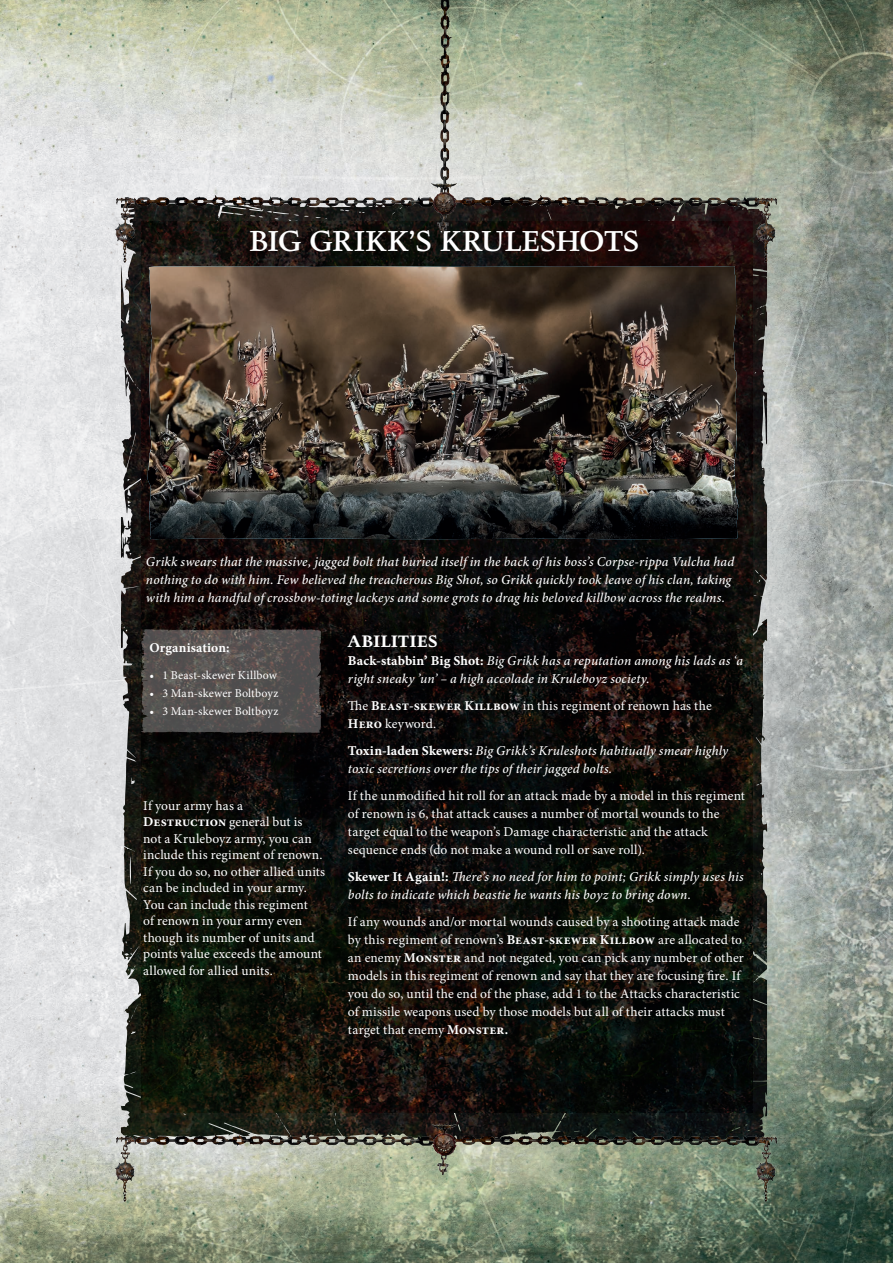
<style>
.page{position:relative;width:893px;height:1263px;background:#fff}
.page>*{position:absolute;margin:0;border:0;box-sizing:border-box;transform-origin:0 0}
.t1{font:500 30px "Figural Std";color:#fff}
.t2{font:700 17.25px "Figural Std";letter-spacing:.015em;color:#fff}
.t3{font:13.5px/16.5px "Minion Pro";letter-spacing:.01em;color:#fff}
.t4{font:italic 500 13.5px/18px "Minion Pro";letter-spacing:.01em;color:#fff}
.t5{font:700 13.5px "Minion Pro";color:#fff}
.t6{font:12px "Minion Pro";letter-spacing:.015em;color:#fff}
.s1{font-weight:700}
.s2{font-family:"Minion Pro Bold Capt";font-weight:400;font-style:normal}
</style>
<div class="page">
<img style="left:0;top:0;width:893px;height:1263px">
<img style="left:142px;top:221px;width:610px;height:891px">
<img style="left:147px;top:266px;width:592px;height:273px">
<img style="left:117px;top:187px;width:653px;height:34px">
<img style="left:117px;top:1126px;width:653px;height:34px">
<img style="left:426px;top:0;width:34px;height:202px">
<img style="left:429px;top:179px;width:31px;height:54px">
<img style="left:429px;top:1120px;width:31px;height:55px">
<img style="left:751px;top:195px;width:30px;height:68px">
<img style="left:751px;top:1133px;width:30px;height:69px">
<img style="left:110px;top:195px;width:30px;height:68px">
<img style="left:110px;top:1133px;width:30px;height:69px">
<svg style="left:141px;top:629px;width:180px;height:104px;background:#54504e"></svg>
<h1 class="t1" style="left:249px;top:223px;width:391px">BIG GRIKK’S KRULESHOTS</h1>
<p class="t4" style="left:146px;top:553px;width:590px">Grikk swears that the massive, jagged bolt that buried itself in the back of his boss’s Corpse-rippa Vulcha had nothing to do with him. Few believed the treacherous Big Shot, so Grikk quickly took leave of his clan, taking with him a handful of crossbow-toting lackeys and some grots to drag his beloved killbow across the realms.</p>
<p class="t5" style="left:150px;top:638px;width:81px">Organisation:</p>
<p class="t6" style="left:150px;top:667px;width:129px">• 1 Beast-skewer Killbow</p>
<p class="t6" style="left:150px;top:685px;width:130px">• 3 Man-skewer Boltboyz</p>
<p class="t6" style="left:150px;top:703px;width:130px">• 3 Man-skewer Boltboyz</p>
<p class="t3" style="left:143px;top:797px;width:184px">If your army has a<br><span class="s1">Destruction</span> general but is<br>not a Kruleboyz army, you can include this regiment of renown.<br>If you do so, no other allied units can be included in your army.<br>You can include this regiment<br>of renown in your army even though its number of units and points value exceeds the amount allowed for allied units.</p>
<p class="t2" style="left:348px;top:631px;width:91px">ABILITIES</p>
<p class="t4" style="left:348px;top:652px;width:397px"><span class="s2">Back-stabbin’ Big Shot:</span> Big Grikk has a reputation among his lads as ‘a right sneaky ’un’ – a high accolade in Kruleboyz society.</p>
<p class="t3" style="left:348px;top:697px;width:365px;line-height:18px">The <span class="s1">Beast-skewer Killbow</span> in this regiment of renown has the<br><span class="s1">Hero</span> keyword.</p>
<p class="t4" style="left:348px;top:742px;width:382px"><span class="s2">Toxin-laden Skewers:</span> Big Grikk’s Kruleshots habitually smear highly toxic secretions over the tips of their jagged bolts.</p>
<p class="t3" style="left:348px;top:787px;width:399px;line-height:18px">If the unmodified hit roll for an attack made by a model in this regiment of renown is 6, that attack causes a number of mortal wounds to the target equal to the weapon’s Damage characteristic and the attack sequence ends (do not make a wound roll or save roll).</p>
<p class="t4" style="left:348px;top:868px;width:397px"><span class="s2">Skewer It Again!:</span> There’s no need for him to point; Grikk simply uses his bolts to indicate which beastie he wants his boyz to bring down.</p>
<p class="t3" style="left:348px;top:913px;width:397px;line-height:18px">If any wounds and/or mortal wounds caused by a shooting attack made by this regiment of renown’s <span class="s1">Beast-skewer Killbow</span> are allocated to an enemy <span class="s1">Monster</span> and not negated, you can pick any number of other models in this regiment of renown and say that they are focusing fire. If you do so, until the end of the phase, add 1 to the Attacks characteristic of missile weapons used by those models but all of their attacks must target that enemy <span class="s1">Monster.</span></p>
</div>
